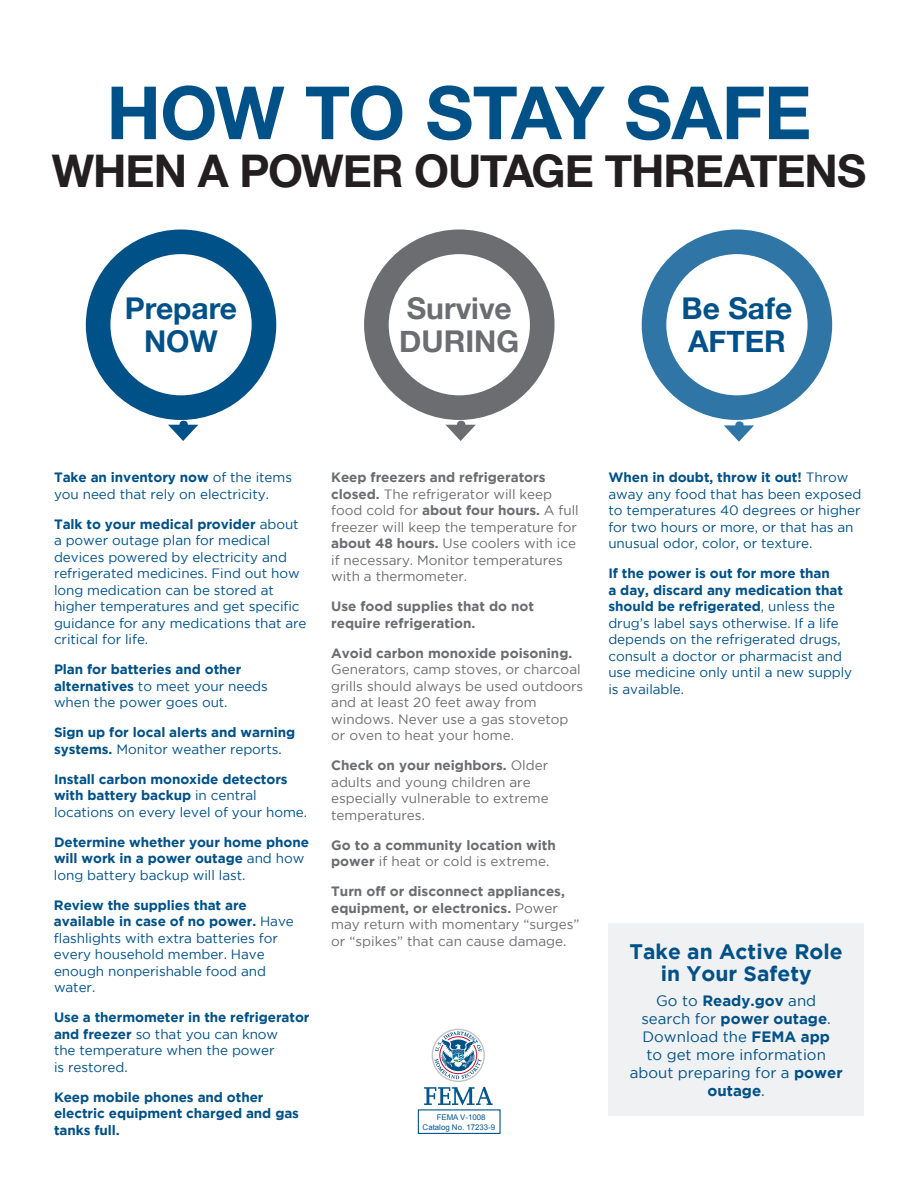
<style>
.page{position:relative;width:918px;height:1188px;background:#fff}
.page>*{position:absolute;margin:0;border:0;box-sizing:border-box;transform-origin:0 0}
.t1{font:700 73.5px "Helvetica Neue";letter-spacing:-.02em;color:#005187}
.t2{font:700 45px "Helvetica Neue";letter-spacing:-.025em;color:#231f20}
.t3{font:700 30px/33px "Helvetica Neue";color:#005187;text-align:center}
.t4{font:700 30px/33px "Helvetica Neue";color:#6c6d70}
.t5{font:700 21px/22.5px "Gotham";color:#005187;text-align:center}
.t6{font:15px/18px "Gotham";color:#005187;text-align:center}
.t7{font:13.5px/16.5px "Gotham";letter-spacing:-.005em;color:#005187}
.t8{font:13.5px/16.5px "Gotham";color:#6c6d70}
.t9{font:700 13.5px/16.5px "Gotham";letter-spacing:-.005em;color:#005187}
.t10{font:700 13.5px/16.5px "Gotham";color:#6c6d70}
.t11{font:7.8px/9.4px "Arial";color:#00568d;text-align:center}
.s1{font-weight:700}
.s2{font-weight:400}
</style>
<div class="page">
<div style="left:608px;top:924px;width:256px;height:192px;background:#f0f1f2"></div>
<div style="left:86px;top:229px;width:190px;height:191px;background:#005187;border-radius:50%"></div>
<div style="left:110px;top:254px;width:142px;height:141px;background:#fff;border-radius:50%"></div>
<svg style="left:168px;top:421px;width:30px;height:20px"></svg>
<div style="left:364px;top:229px;width:191px;height:191px;background:#6c6d70;border-radius:50%"></div>
<div style="left:389px;top:254px;width:141px;height:141px;background:#fff;border-radius:50%"></div>
<svg style="left:445px;top:421px;width:31px;height:20px"></svg>
<svg style="left:724px;top:421px;width:30px;height:21px"></svg>
<div style="left:642px;top:229px;width:190px;height:191px;background:#2f75a5;border-radius:50%"></div>
<div style="left:666px;top:254px;width:142px;height:141px;background:#fff;border-radius:50%"></div>
<div style="left:417px;top:1109px;width:83px;height:24px;border:1px solid #fff"></div>
<svg style="left:432px;top:1029px;width:52px;height:52px"></svg>
<div style="left:432px;top:1029px;width:53px;height:53px;border:1px solid #c1c2c4;border-radius:50%"></div>
<svg style="left:435px;top:1031px;width:47px;height:48px"></svg>
<div style="left:418px;top:1110px;width:82px;height:23px;background:#fff"></div>
<div style="left:418px;top:1109px;width:83px;height:25px;border:1px solid #00568d"></div>
<svg style="left:424px;top:1086px;width:69px;height:19px"></svg>
<h1 class="t1" style="left:106px;top:55px;width:707px">HOW TO STAY SAFE</h1>
<h2 class="t2" style="left:52px;top:136px;width:816px">WHEN A POWER OUTAGE THREATENS</h2>
<h3 class="t3" style="left:125px;top:293px;width:114px">Prepare<br>NOW</h3>
<h3 class="t4" style="left:399px;top:293px;width:121px">Survive<br>DURING</h3>
<h3 class="t3" style="left:682px;top:293px;width:112px;text-align:left">Be Safe<br>AFTER</h3>
<p class="t7" style="left:54px;top:469px;width:240px"><span class="s1">Take an inventory now</span> of the items you need that rely on electricity.</p>
<p class="t7" style="left:54px;top:516px;width:254px"><span class="s1">Talk to your medical provider</span> about a power outage plan for medical devices powered by electricity and refrigerated medicines. Find out how long medication can be stored at higher temperatures and get specific guidance for any medications that are critical for life.</p>
<p class="t9" style="left:54px;top:661px;width:215px">Plan for batteries and other alternatives <span class="s2">to meet your needs when the power goes out.</span></p>
<p class="t9" style="left:54px;top:724px;width:243px">Sign up for local alerts and warning systems. <span class="s2">Monitor weather reports.</span></p>
<p class="t9" style="left:54px;top:770px;width:255px">Install carbon monoxide detectors with battery backup <span class="s2">in central locations on every level of your home.</span></p>
<p class="t9" style="left:54px;top:833px;width:256px">Determine whether your home phone will work in a power outage <span class="s2">and how long battery backup will last.</span></p>
<p class="t7" style="left:54px;top:897px;width:241px"><span class="s1">Review the supplies that are available in case of no power.</span> Have flashlights with extra batteries for every household member. Have enough nonperishable food and water.</p>
<p class="t7" style="left:54px;top:1009px;width:257px"><span class="s1">Use a thermometer in the refrigerator and freezer</span> so that you can know<br>the temperature when the power<br>is restored.</p>
<p class="t9" style="left:54px;top:1088px;width:247px">Keep mobile phones and other electric equipment charged and gas tanks full.</p>
<p class="t8" style="left:331px;top:469px;width:249px"><span class="s1">Keep freezers and refrigerators closed.</span> The refrigerator will keep food cold for <span class="s1">about four hours.</span> A full freezer will keep the temperature for <span class="s1">about 48 hours.</span> Use coolers with ice if necessary. Monitor temperatures with a thermometer.</p>
<p class="t10" style="left:331px;top:598px;width:204px">Use food supplies that do not require refrigeration.</p>
<p class="t10" style="left:331px;top:644px;width:243px">Avoid carbon monoxide poisoning.</p>
<p class="t8" style="left:331px;top:661px;width:254px">Generators, camp stoves, or charcoal grills should always be used outdoors and at least 20 feet away from windows. Never use a gas stovetop or oven to heat your home.</p>
<p class="t8" style="left:331px;top:757px;width:219px"><span class="s1">Check on your neighbors.</span> Older adults and young children are especially vulnerable to extreme temperatures.</p>
<p class="t10" style="left:331px;top:836px;width:226px">Go to a community location with power <span class="s2">if heat or cold is extreme.</span></p>
<p class="t8" style="left:331px;top:883px;width:250px"><span class="s1">Turn off or disconnect appliances, equipment, or electronics.</span> Power may return with momentary “surges” or “spikes” that can cause damage.</p>
<p class="t11" style="left:423px;top:1113px;width:74px">FEMA V-1008<br>Catalog No. 17233-9</p>
<p class="t7" style="left:608px;top:469px;width:254px"><span class="s1">When in doubt, throw it out!</span> Throw away any food that has been exposed to temperatures 40 degrees or higher for two hours or more, or that has an unusual odor, color, or texture.</p>
<p class="t7" style="left:608px;top:565px;width:245px"><span class="s1">If the power is out for more than<br>a day, discard any medication that should be refrigerated</span>, unless the drug’s label says otherwise. If a life depends on the refrigerated drugs, consult a doctor or pharmacist and use medicine only until a new supply is available.</p>
<h3 class="t5" style="left:630px;top:939px;width:215px">Take an Active Role in Your Safety</h3>
<p class="t6" style="left:630px;top:991px;width:214px">Go to <span class="s1">Ready.gov</span> and<br>search for <span class="s1">power outage</span>.<br>Download the <span class="s1">FEMA app<br></span>to get more information about preparing for a <span class="s1">power outage</span>.</p>
</div>
